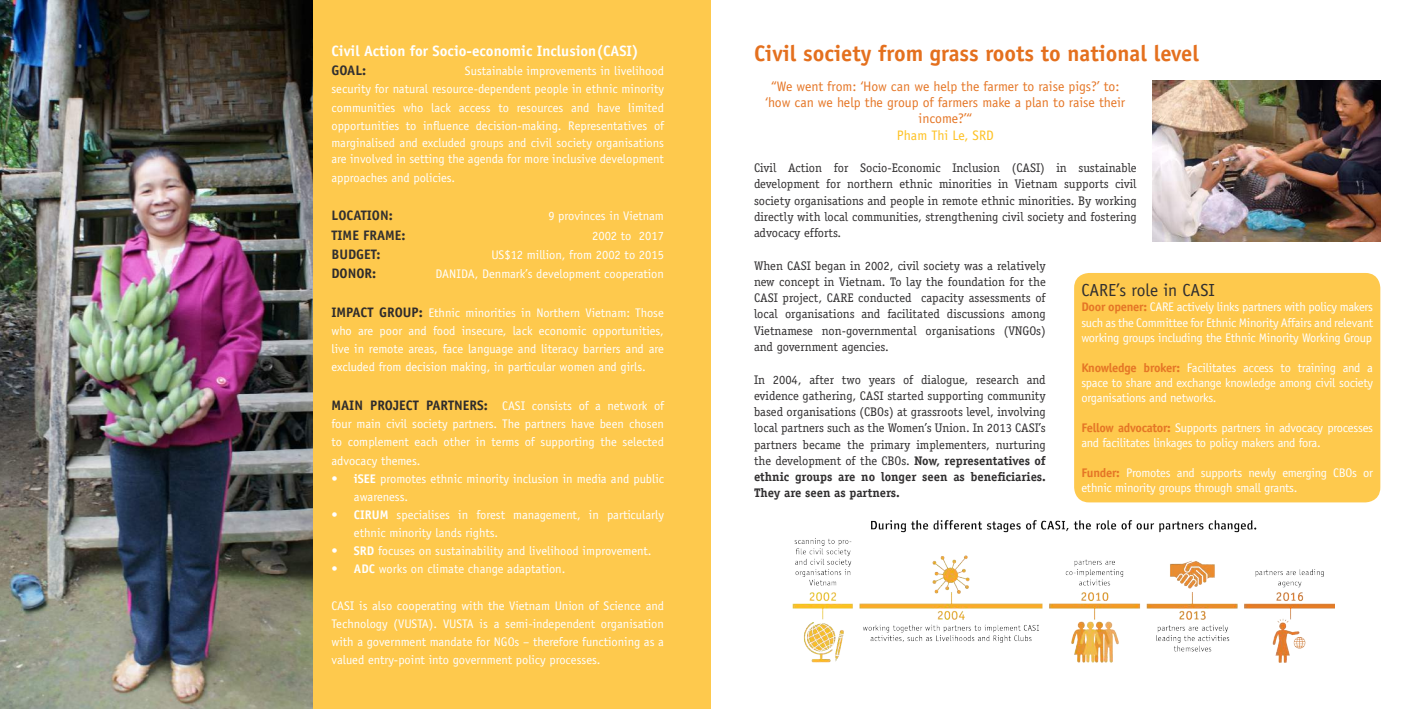
<style>
.page{position:relative;width:1418px;height:709px;background:#fff}
.page>*{position:absolute;margin:0;border:0;box-sizing:border-box;transform-origin:0 0}
.t1{font:700 22.5px "Officina Sans Std";color:#e4701e}
.t2{font:17.5px "Officina Sans Std";color:#312f30}
.t3{font:700 15px "Officina Sans Std";color:#fff}
.t4{font:13.75px/16.2px "Officina Sans Std";color:#e57626;text-align:center}
.t5{font:700 13.75px "Officina Sans Std";color:#312f30}
.t6{font:13.75px "Officina Sans Std";color:#fec121}
.t7{font:700 13.75px "Officina Sans Std";color:#2e2b2c}
.t8{font:12.5px/18.1px "Officina Sans Std";color:#fff;text-align:justify}
.t9{font:12.5px/16.2px "Officina Serif Std";color:#312f30;text-align:justify}
.t10{font:12.5px/15px "Officina Sans Std";letter-spacing:-.02em;color:#fff}
.s1{font-weight:700;font-size:13.75px;color:#2e2b2c}
.s2{font-weight:700}
.s3{font-weight:700;color:#e57626}
</style>
<div class="page">
<img style="left:1152px;top:81px;width:228px;height:160px">
<img style="left:0;top:0;width:313px;height:709px">
<div style="left:313px;top:0;width:397px;height:709px;background:#fec94d"></div>
<img style="left:792px;top:520px;width:542px;height:143px">
<div style="left:1074px;top:273px;width:306px;height:229px;background:#fec94d;border-radius:15px"></div>
<p class="t3" style="left:331px;top:41px;width:309px">Civil Action for Socio-economic Inclusion(CASI)</p>
<p class="t5" style="left:331px;top:62px;width:36px">GOAL:</p>
<p class="t8" style="left:331px;top:62px;width:334px;text-indent:133px">Sustainable improvements in livelihood security for natural resource-dependent people in ethnic minority communities who lack access to resources and have limited opportunities to influence decision-making. Representatives of</p>
<p class="t8" style="left:331px;top:134px;width:334px;line-height:16.9px">marginalised and excluded groups and civil society organisations are involved in setting the agenda for more inclusive development</p>
<p class="t8" style="left:331px;top:168px;width:125px">approaches and policies.</p>
<p class="t5" style="left:331px;top:207px;width:63px">LOCATION:</p>
<p class="t8" style="left:548px;top:207px;width:117px">9 provinces in Vietnam</p>
<p class="t5" style="left:331px;top:226px;width:76px">TIME FRAME:</p>
<p class="t8" style="left:592px;top:226px;width:73px">2002 to 2017</p>
<p class="t5" style="left:331px;top:246px;width:51px">BUDGET:</p>
<p class="t8" style="left:491px;top:246px;width:174px">US$12 million, from 2002 to 2015</p>
<p class="t7" style="left:331px;top:265px;width:46px">DONOR:</p>
<p class="t8" style="left:435px;top:265px;width:230px">DANIDA, Denmark’s development cooperation</p>
<p class="t8" style="left:331px;top:304px;width:334px"><span class="s1">IMPACT GROUP:</span> Ethnic minorities in Northern Vietnam: Those who are poor and food insecure, lack economic opportunities, live in remote areas, face language and literacy barriers and are excluded from decision making, in particular women and girls.</p>
<p class="t8" style="left:331px;top:397px;width:334px"><span class="s1">MAIN PROJECT PARTNERS:</span> CASI consists of a network of four main civil society partners. The partners have been chosen to complement each other in terms of supporting the selected advocacy themes.</p>
<p class="t8" style="left:354px;top:469px;width:311px;text-indent:-22px"><span class="s2">• iSEE</span> promotes ethnic minority inclusion in media and public awareness.</p>
<p class="t8" style="left:354px;top:505px;width:311px;text-indent:-22px"><span class="s2">• CIRUM</span> specialises in forest management, in particularly ethnic minority lands rights.</p>
<p class="t8" style="left:331px;top:542px;width:322px"><span class="s2">• SRD</span> focuses on sustainability and livelihood improvement.</p>
<p class="t8" style="left:331px;top:560px;width:235px"><span class="s2">• ADC</span> works on climate change adaptation.</p>
<p class="t8" style="left:331px;top:596px;width:334px">CASI is also cooperating with the Vietnam Union of Science and Technology (VUSTA). VUSTA is a semi-independent organisation with a government mandate for NGOs – therefore functioning as a valued entry-point into government policy processes.</p>
<h1 class="t1" style="left:754px;top:40px;width:446px">Civil society from grass roots to national level</h1>
<p class="t4" style="left:765px;top:78px;width:361px">“We went from: ‘How can we help the farmer to raise pigs?’ to: ‘how can we help the group of farmers make a plan to raise their income?’“</p>
<p class="t6" style="left:897px;top:127px;width:98px">Pham Thi Le, SRD</p>
<p class="t9" style="left:754px;top:160px;width:384px">Civil Action for Socio-Economic Inclusion (CASI) in sustainable development for northern ethnic minorities in Vietnam supports civil society organisations and people in remote ethnic minorities. By working directly with local communities, strengthening civil society and fostering advocacy efforts.</p>
<p class="t9" style="left:754px;top:257px;width:293px">When CASI began in 2002, civil society was a relatively new concept in Vietnam. To lay the foundation for the CASI project, CARE conducted capacity assessments of local organisations and facilitated discussions among Vietnamese non-governmental organisations (VNGOs) and government agencies.</p>
<p class="t9" style="left:754px;top:371px;width:293px">In 2004, after two years of dialogue, research and evidence gathering, CASI started supporting community based organisations (CBOs) at grassroots level, involving local partners such as the Women’s Union. In 2013 CASI’s partners became the primary implementers, nurturing the development of the CBOs. <span class="s2">Now, representatives of ethnic groups are no longer seen as beneficiaries.<br>They are seen as partners.</span></p>
<h2 class="t2" style="left:1081px;top:280px;width:135px">CARE’s role in CASI</h2>
<p class="t8" style="left:1081px;top:300px;width:293px;line-height:15px"><span class="s3">Door opener:</span> CARE actively links partners with policy makers such as the Committee for Ethnic Minority Affairs and relevant working groups including the Ethnic Minority Working Group</p>
<p class="t8" style="left:1081px;top:360px;width:293px;line-height:15px"><span class="s3">Knowledge broker:</span> Facilitates access to training and a space to share and exchange knowledge among civil society organisations and networks.</p>
<p class="t10" style="left:1081px;top:420px;width:293px"><span class="s3">Fellow advocator:</span> Supports partners in advocacy processes and facilitates linkages to policy makers and fora.</p>
<p class="t10" style="left:1081px;top:465px;width:293px"><span class="s3">Funder:</span> Promotes and supports newly emerging CBOs or ethnic minority groups through small grants.</p>
</div>
